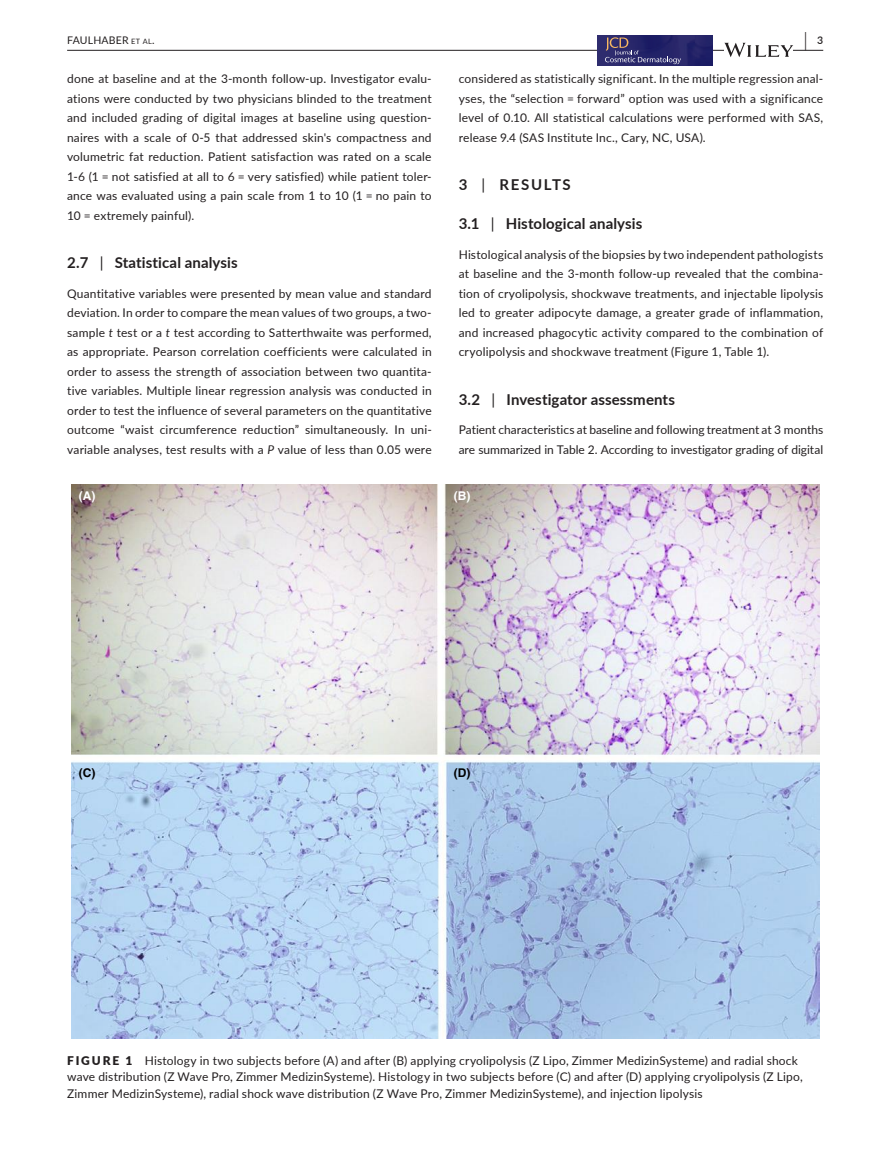
<style>
.page{position:relative;width:893px;height:1174px;background:#fff}
.page>*{position:absolute;margin:0;border:0;box-sizing:border-box;transform-origin:0 0}
.t1{font:600 19.5px "Lato";color:#231f20;scale:.48 1}
.t2{font:700 15px "Lato";letter-spacing:.01em;color:#231f20}
.t3{font:700 15px "Lato";letter-spacing:.105em;color:#231f20}
.t4{font:12px/19.5px "Lato";letter-spacing:.015em;color:#231f20;text-align:justify}
.t5{font:700 12px "Helvetica";color:#fff}
.t6{font:700 12px "Helvetica";color:#000}
.t7{font:10.5px "Lato";letter-spacing:.02em;color:#231f20}
.t8{font:600 10.5px "Lato";color:#231f20}
.s1{font-size:7.35px}
.s2{font-weight:400}
.s3{font-style:italic}
.s4{font-weight:900}
</style>
<div class="page">
<hr style="left:67px;top:50px;width:756px;height:1px;background:#231f20">
<img style="left:597px;top:35px;width:115px;height:30px">
<svg style="left:605px;top:37px;width:76px;height:27px;background:#3d3a73"></svg>
<svg style="left:724px;top:43px;width:69px;height:14px"></svg>
<img style="left:71px;top:484px;width:748px;height:554px">
<h1 class="t1" style="left:804px;top:26px;width:7px">|</h1>
<p class="t7" style="left:67px;top:33px;width:89px">FAULHABER <span class="s1">et al</span>.</p>
<p class="t8" style="left:817px;top:33px;width:8px">3</p>
<p class="t4" style="left:67px;top:68px;width:366px">done at baseline and at the 3‐month follow‐up. Investigator evalu‐ ations were conducted by two physicians blinded to the treatment and included grading of digital images at baseline using question‐ naires with a scale of 0‐5 that addressed skin's compactness and volumetric fat reduction. Patient satisfaction was rated on a scale 1‐6 (1 = not satisfied at all to 6 = very satisfied) while patient toler‐ ance was evaluated using a pain scale from 1 to 10 (1 = no pain to 10 = extremely painful).</p>
<p class="t2" style="left:67px;top:252px;width:172px">2.7 <span class="s2">|</span> Statistical analysis</p>
<p class="t4" style="left:67px;top:283px;width:366px">Quantitative variables were presented by mean value and standard deviation. In order to compare the mean values of two groups, a two‐ sample <span class="s3">t</span> test or a <span class="s3">t</span> test according to Satterthwaite was performed, as appropriate. Pearson correlation coefficients were calculated in order to assess the strength of association between two quantita‐ tive variables. Multiple linear regression analysis was conducted in order to test the influence of several parameters on the quantitative outcome “waist circumference reduction” simultaneously. In uni‐ variable analyses, test results with a <span class="s3">P</span> value of less than 0.05 were</p>
<p class="t4" style="left:459px;top:68px;width:366px">considered as statistically significant. In the multiple regression anal‐ yses, the “selection = forward” option was used with a significance level of 0.10. All statistical calculations were performed with SAS, release 9.4 (SAS Institute Inc., Cary, NC, USA).</p>
<p class="t3" style="left:459px;top:174px;width:114px">3 <span class="s2">|</span> RESULTS</p>
<p class="t2" style="left:459px;top:213px;width:185px">3.1 <span class="s2">|</span> Histological analysis</p>
<p class="t4" style="left:459px;top:244px;width:366px">Histological analysis of the biopsies by two independent pathologists at baseline and the 3‐month follow‐up revealed that the combina‐ tion of cryolipolysis, shockwave treatments, and injectable lipolysis led to greater adipocyte damage, a greater grade of inflammation, and increased phagocytic activity compared to the combination of cryolipolysis and shockwave treatment (Figure 1, Table 1).</p>
<p class="t2" style="left:459px;top:388px;width:218px">3.2 <span class="s2">|</span> Investigator assessments</p>
<p class="t4" style="left:459px;top:419px;width:366px">Patient characteristics at baseline and following treatment at 3 months are summarized in Table 2. According to investigator grading of digital</p>
<p class="t5" style="left:79px;top:489px;width:18px">(A)</p>
<p class="t5" style="left:454px;top:489px;width:18px">(B)</p>
<p class="t6" style="left:79px;top:765px;width:18px">(C)</p>
<p class="t6" style="left:454px;top:765px;width:18px">(D)</p>
<p class="t4" style="left:67px;top:1051px;width:737px;line-height:16.5px;text-align:left"><span class="s4">FIGURE 1</span> Histology in two subjects before (A) and after (B) applying cryolipolysis (Z Lipo, Zimmer MedizinSysteme) and radial shock wave distribution (Z Wave Pro, Zimmer MedizinSysteme). Histology in two subjects before (C) and after (D) applying cryolipolysis (Z Lipo,<br>Zimmer MedizinSysteme), radial shock wave distribution (Z Wave Pro, Zimmer MedizinSysteme), and injection lipolysis</p>
</div>
